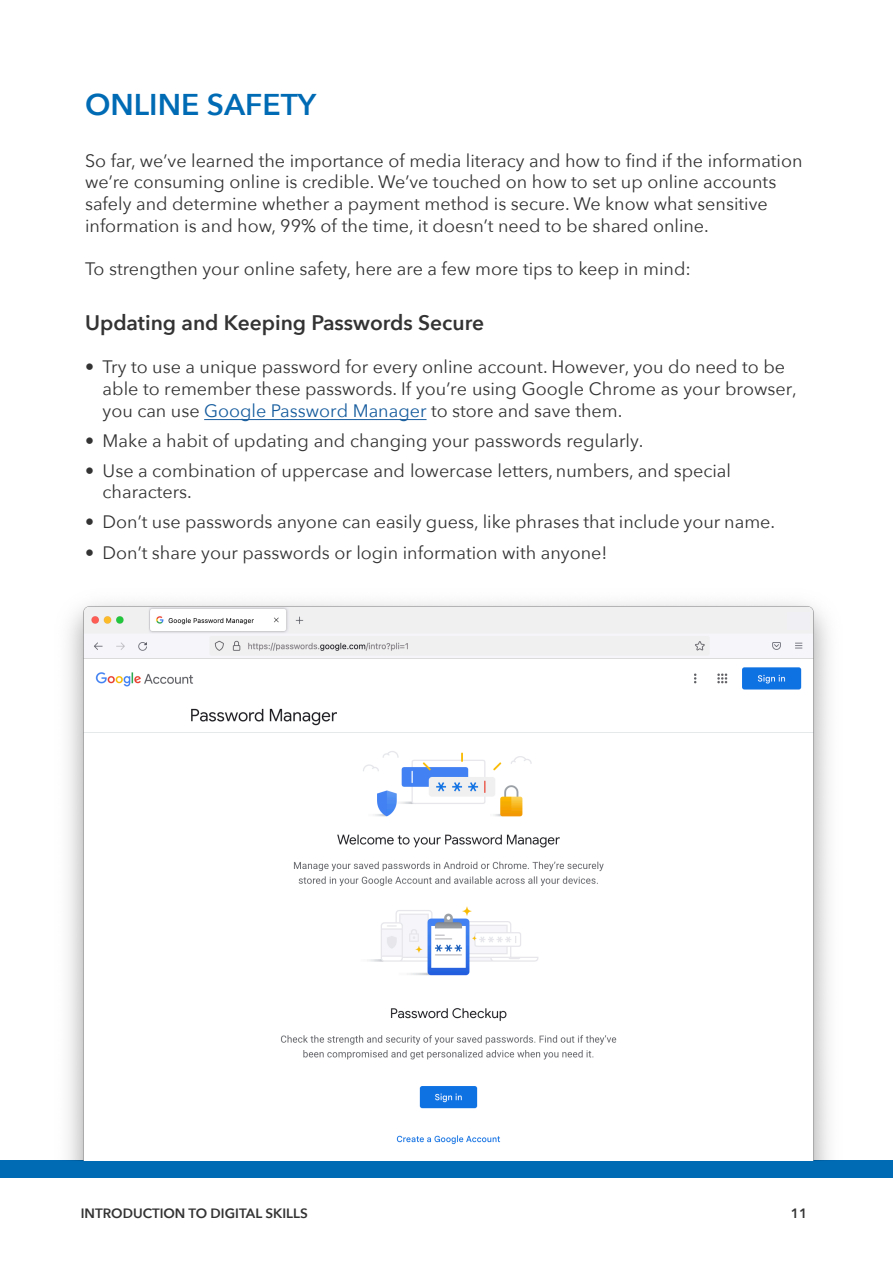
<style>
.page{position:relative;width:893px;height:1263px;background:#fff}
.page>*{position:absolute;margin:0;border:0;box-sizing:border-box;transform-origin:0 0}
.t1{font:600 30px "Avenir Next";color:#006bb5}
.Subhead_1{font:600 21px "Avenir Next";color:#333}
.t2{font:18px/21.6px "Avenir Next";color:#333}
.t3{font:600 13.5px "Avenir Next";color:#333}
.s1{color:#175d9e}
</style>
<div class="page">
<div style="left:0;top:1161px;width:893px;height:17px;background:#006bb5"></div>
<img style="left:50px;top:602px;width:796px;height:559px">
<div style="left:787px;top:613px;width:23px;height:17px;background:#f0f0f4"></div>
<hr style="left:204px;top:419px;width:222px;height:1px;background:#175d9e">
<p class="t1" style="left:85px;top:79px;width:233px">ONLINE SAFETY</p>
<p class="t2" style="left:85px;top:149px;width:719px">So far, we’ve learned the importance of media literacy and how to find if the information we’re consuming online is credible. We’ve touched on how to set up online accounts safely and determine whether a payment method is secure. We know what sensitive information is and how, 99% of the time, it doesn’t need to be shared online.</p>
<p class="t2" style="left:85px;top:257px;width:607px">To strengthen your online safety, here are a few more tips to keep in mind:</p>
<p class="Subhead_1" style="left:85px;top:305px;width:400px">Updating and Keeping Passwords Secure</p>
<p class="t2" style="left:103px;top:355px;width:696px;text-indent:-18px">• Try to use a unique password for every online account. However, you do need to be able to remember these passwords. If you’re using Google Chrome as your browser, you can use <span class="s1">Google Password Manager</span> to store and save them.</p>
<p class="t2" style="left:85px;top:429px;width:560px">• Make a habit of updating and changing your passwords regularly.</p>
<p class="t2" style="left:103px;top:459px;width:630px;text-indent:-18px">• Use a combination of uppercase and lowercase letters, numbers, and special characters.</p>
<p class="t2" style="left:85px;top:511px;width:692px">• Don’t use passwords anyone can easily guess, like phrases that include your name.</p>
<p class="t2" style="left:85px;top:541px;width:524px">• Don’t share your passwords or login information with anyone!</p>
<p class="t3" style="left:81px;top:1202px;width:228px">INTRODUCTION TO DIGITAL SKILLS</p>
<p class="t3" style="left:791px;top:1202px;width:18px">11</p>
</div>
